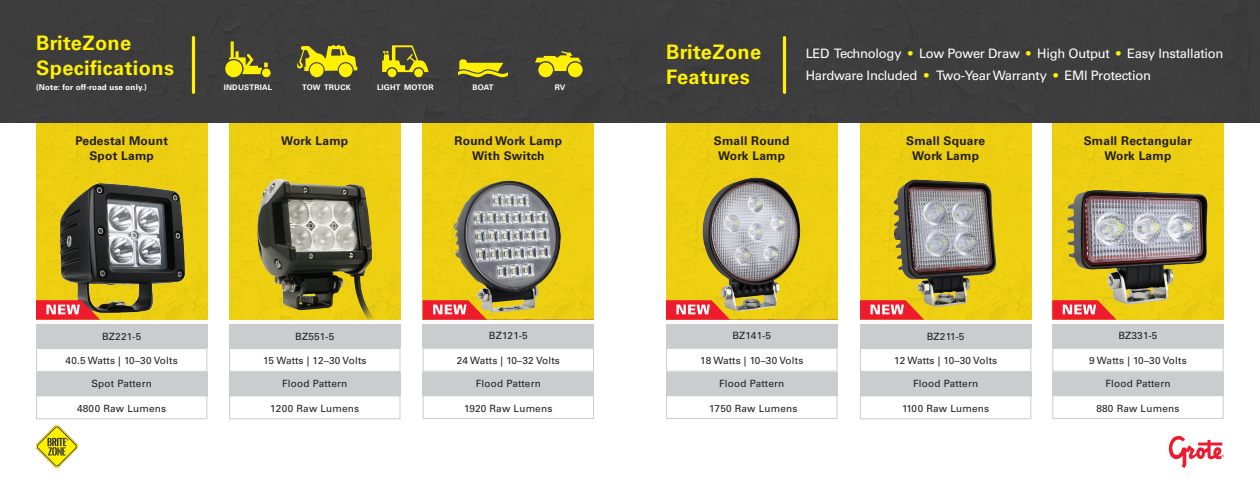
<style>
.page{position:relative;width:1260px;height:504px;background:#fff}
.page>*{position:absolute;margin:0;border:0;box-sizing:border-box;transform-origin:0 0}
.t1{font:700 20px/25px "Univers LT Std";letter-spacing:.02em;color:#fff101}
.t2{font:13px/22px "Univers LT Std";letter-spacing:-.02em;color:#fff}
.t3{font:700 12px/15px "Univers LT Std";letter-spacing:.02em;color:#231f20;text-align:center}
.t4{font:10px "Univers LT Std";letter-spacing:.02em;color:#231f20}
.t5{font:700 8px "Univers LT Std";letter-spacing:.02em;color:#fff}
.t6{font:700 7.7px "Univers LT Std";letter-spacing:.03em;color:#fff}
.s1{color:#fff101}
</style>
<div class="page">
<div style="left:1052px;top:395px;width:172px;height:24px;background:#fff;border:1px solid #cbccce"></div>
<div style="left:1052px;top:122px;width:172px;height:198px;background:#edcf11"></div>
<div style="left:1052px;top:324px;width:172px;height:24px;background:#cbccce"></div>
<div style="left:1052px;top:372px;width:172px;height:23px;background:#cbccce"></div>
<div style="left:1052px;top:348px;width:172px;height:24px;background:#fff;border:1px solid #cbccce"></div>
<img style="left:1067px;top:190px;width:141px;height:115px">
<div style="left:423px;top:395px;width:171px;height:24px;background:#fff;border:1px solid #cbccce"></div>
<div style="left:423px;top:122px;width:171px;height:197px;background:#edcf11"></div>
<div style="left:423px;top:324px;width:171px;height:24px;background:#cbccce"></div>
<div style="left:423px;top:372px;width:171px;height:23px;background:#cbccce"></div>
<div style="left:423px;top:348px;width:171px;height:24px;background:#fff;border:1px solid #cbccce"></div>
<img style="left:454px;top:181px;width:111px;height:132px">
<div style="left:860px;top:395px;width:171px;height:24px;background:#fff;border:1px solid #cbccce"></div>
<div style="left:860px;top:123px;width:171px;height:197px;background:#edcf11"></div>
<div style="left:860px;top:324px;width:171px;height:24px;background:#cbccce"></div>
<div style="left:860px;top:372px;width:171px;height:24px;background:#cbccce"></div>
<div style="left:860px;top:348px;width:171px;height:24px;background:#fff;border:1px solid #cbccce"></div>
<img style="left:894px;top:180px;width:102px;height:127px">
<div style="left:666px;top:395px;width:171px;height:24px;background:#fff;border:1px solid #cbccce"></div>
<div style="left:666px;top:122px;width:171px;height:197px;background:#edcf11"></div>
<div style="left:666px;top:324px;width:171px;height:24px;background:#cbccce"></div>
<div style="left:666px;top:372px;width:171px;height:23px;background:#cbccce"></div>
<div style="left:666px;top:348px;width:171px;height:24px;background:#fff;border:1px solid #cbccce"></div>
<img style="left:703px;top:178px;width:97px;height:134px">
<div style="left:36px;top:395px;width:171px;height:24px;background:#fff;border:1px solid #cbccce"></div>
<div style="left:36px;top:123px;width:171px;height:197px;background:#edcf11"></div>
<div style="left:36px;top:324px;width:171px;height:24px;background:#cbccce"></div>
<div style="left:36px;top:372px;width:171px;height:24px;background:#cbccce"></div>
<div style="left:36px;top:348px;width:171px;height:24px;background:#fff;border:1px solid #cbccce"></div>
<img style="left:46px;top:174px;width:140px;height:146px">
<div style="left:229px;top:395px;width:171px;height:24px;background:#fff;border:1px solid #cbccce"></div>
<div style="left:229px;top:123px;width:171px;height:197px;background:#edcf11"></div>
<div style="left:229px;top:324px;width:171px;height:24px;background:#cbccce"></div>
<div style="left:229px;top:372px;width:171px;height:24px;background:#cbccce"></div>
<div style="left:229px;top:348px;width:171px;height:24px;background:#fff;border:1px solid #cbccce"></div>
<img style="left:257px;top:179px;width:118px;height:140px">
<img style="left:36px;top:425px;width:43px;height:43px">
<div style="left:0;top:0;width:1260px;height:122px;background:#3e3d3e"></div>
<hr style="left:192px;top:36px;width:3px;height:58px;background:#fff101;border-radius:2px">
<hr style="left:783px;top:36px;width:3px;height:58px;background:#fff101;border-radius:2px">
<svg style="left:1169px;top:436px;width:55px;height:32px"></svg>
<svg style="left:458px;top:59px;width:50px;height:18px"></svg>
<svg style="left:535px;top:51px;width:48px;height:26px"></svg>
<svg style="left:382px;top:45px;width:47px;height:32px"></svg>
<svg style="left:225px;top:41px;width:46px;height:36px"></svg>
<svg style="left:297px;top:45px;width:60px;height:32px"></svg>
<svg style="left:36px;top:300px;width:64px;height:20px"></svg>
<svg style="left:423px;top:300px;width:64px;height:20px"></svg>
<svg style="left:666px;top:300px;width:64px;height:20px"></svg>
<svg style="left:860px;top:300px;width:64px;height:20px"></svg>
<svg style="left:1052px;top:300px;width:64px;height:20px"></svg>
<h1 class="t1" style="left:36px;top:31px;width:140px">BriteZone<br>Specifications</h1>
<p class="t5" style="left:36px;top:83px;width:112px">(Note: for off-road use only.)</p>
<p class="t3" style="left:75px;top:134px;width:94px">Pedestal Mount<br>Spot Lamp</p>
<p class="t6" style="left:224px;top:82px;width:50px">INDUSTRIAL</p>
<p class="t6" style="left:302px;top:82px;width:50px">TOW TRUCK</p>
<p class="t6" style="left:377px;top:82px;width:58px">LIGHT MOTOR</p>
<p class="t6" style="left:473px;top:82px;width:22px">BOAT</p>
<p class="t6" style="left:555px;top:82px;width:12px">RV</p>
<p class="t3" style="left:281px;top:134px;width:68px">Work Lamp</p>
<p class="t3" style="left:455px;top:134px;width:109px">Round Work Lamp<br>With Switch</p>
<p class="t4" style="left:102px;top:330px;width:41px">BZ221-5</p>
<p class="t4" style="left:66px;top:354px;width:114px">40.5 Watts | 10–30 Volts</p>
<p class="t4" style="left:91px;top:378px;width:62px">Spot Pattern</p>
<p class="t4" style="left:77px;top:403px;width:91px">4800 Raw Lumens</p>
<p class="t4" style="left:295px;top:330px;width:41px">BZ551-5</p>
<p class="t4" style="left:263px;top:354px;width:105px">15 Watts | 12–30 Volts</p>
<p class="t4" style="left:282px;top:378px;width:67px">Flood Pattern</p>
<p class="t4" style="left:270px;top:403px;width:90px">1200 Raw Lumens</p>
<p class="t4" style="left:489px;top:330px;width:40px">BZ121-5</p>
<p class="t4" style="left:457px;top:354px;width:105px">24 Watts | 10–32 Volts</p>
<p class="t4" style="left:476px;top:377px;width:67px">Flood Pattern</p>
<p class="t4" style="left:464px;top:403px;width:90px">1920 Raw Lumens</p>
<h1 class="t1" style="left:666px;top:40px;width:97px">BriteZone<br>Features</h1>
<h2 class="t2" style="left:806px;top:43px;width:419px">LED Technology <span class="s1">•</span> Low Power Draw <span class="s1">•</span> High Output <span class="s1">•</span> Easy Installation<br>Hardware Included <span class="s1">•</span> Two-Year Warranty <span class="s1">•</span> EMI Protection</h2>
<p class="t3" style="left:714px;top:134px;width:77px">Small Round<br>Work Lamp</p>
<p class="t3" style="left:906px;top:134px;width:80px">Small Square<br>Work Lamp</p>
<p class="t3" style="left:1084px;top:134px;width:110px">Small Rectangular<br>Work Lamp</p>
<p class="t4" style="left:732px;top:330px;width:40px">BZ141-5</p>
<p class="t4" style="left:700px;top:354px;width:105px">18 Watts | 10–30 Volts</p>
<p class="t4" style="left:719px;top:377px;width:67px">Flood Pattern</p>
<p class="t4" style="left:709px;top:403px;width:90px">1750 Raw Lumens</p>
<p class="t4" style="left:927px;top:330px;width:39px">BZ211-5</p>
<p class="t4" style="left:894px;top:354px;width:105px">12 Watts | 10–30 Volts</p>
<p class="t4" style="left:913px;top:378px;width:67px">Flood Pattern</p>
<p class="t4" style="left:902px;top:403px;width:89px">1100 Raw Lumens</p>
<p class="t4" style="left:1118px;top:330px;width:41px">BZ331-5</p>
<p class="t4" style="left:1089px;top:354px;width:99px">9 Watts | 10–30 Volts</p>
<p class="t4" style="left:1105px;top:377px;width:67px">Flood Pattern</p>
<p class="t4" style="left:1096px;top:403px;width:84px">880 Raw Lumens</p>
</div>
